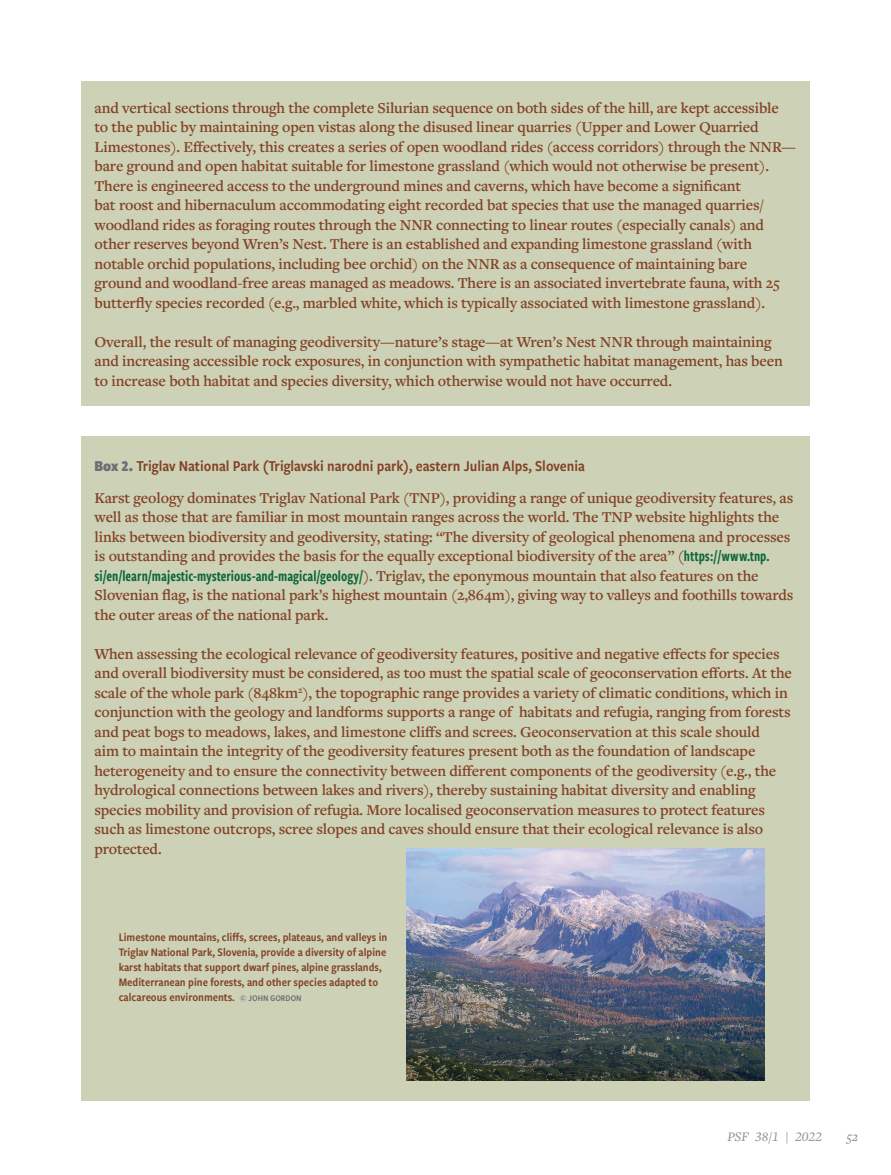
<style>
.page{position:relative;width:891px;height:1175px;background:#fff}
.page>*{position:absolute;margin:0;border:0;box-sizing:border-box;transform-origin:0 0}
.t1{font:600 15.75px/19.5px "Freight Text Pro";letter-spacing:-.01em;color:#834327}
.t2{font:15.75px "Freight Sans Cmp Pro Semi";color:#0c6638}
.t3{font:15.75px "Freight Sans Cnd Pro Semi";color:#834327}
.t4{font:italic 13.5px "Freight Text Pro";color:#898b8e}
.t5{font:12px/15px "Freight Sans Cnd Pro Semi";color:#834327}
.s1{font-family:"Freight Sans Cnd Pro";font-weight:900;color:#6c7076}
.s2{font-family:"Freight Sans Cmp Pro Semi";font-weight:400;color:#0c6638}
.s3{font-family:"Freight Text Pro";font-weight:600;color:#834327}
.s4{font-size:9px;color:#6c7076}
</style>
<div class="page">
<div style="left:81px;top:81px;width:729px;height:324px;background:#cdd2b7"></div>
<div style="left:81px;top:436px;width:729px;height:664px;background:#cdd2b7"></div>
<img style="left:407px;top:849px;width:357px;height:231px">
<p class="t1" style="left:94px;top:97px;width:703px">and vertical sections through the complete Silurian sequence on both sides of the hill, are kept accessible to the public by maintaining open vistas along the disused linear quarries (Upper and Lower Quarried Limestones). Effectively, this creates a series of open woodland rides (access corridors) through the NNR— bare ground and open habitat suitable for limestone grassland (which would not otherwise be present).<br>There is engineered access to the underground mines and caverns, which have become a significant<br>bat roost and hibernaculum accommodating eight recorded bat species that use the managed quarries/ woodland rides as foraging routes through the NNR connecting to linear routes (especially canals) and other reserves beyond Wren’s Nest. There is an established and expanding limestone grassland (with notable orchid populations, including bee orchid) on the NNR as a consequence of maintaining bare ground and woodland-free areas managed as meadows. There is an associated invertebrate fauna, with 25 butterfly species recorded (e.g., marbled white, which is typically associated with limestone grassland).</p>
<p class="t1" style="left:94px;top:331px;width:690px">Overall, the result of managing geodiversity—nature’s stage—at Wren’s Nest NNR through maintaining and increasing accessible rock exposures, in conjunction with sympathetic habitat management, has been to increase both habitat and species diversity, which otherwise would not have occurred.</p>
<p class="t3" style="left:94px;top:455px;width:492px"><span class="s1">Box 2.</span> Triglav National Park (Triglavski narodni park), eastern Julian Alps, Slovenia</p>
<p class="t1" style="left:94px;top:487px;width:700px">Karst geology dominates Triglav National Park (TNP), providing a range of unique geodiversity features, as well as those that are familiar in most mountain ranges across the world. The TNP website highlights the links between biodiversity and geodiversity, stating: “The diversity of geological phenomena and processes is outstanding and provides the basis for the equally exceptional biodiversity of the area” (<span class="s2">https://www.tnp.</span></p>
<p class="t2" style="left:94px;top:565px;width:666px">si/en/learn/majestic-mysterious-and-magical/geology/<span class="s3">). Triglav, the eponymous mountain that also features on the</span></p>
<p class="t1" style="left:94px;top:585px;width:701px">Slovenian flag, is the national park’s highest mountain (2,864m), giving way to valleys and foothills towards the outer areas of the national park.</p>
<p class="t1" style="left:94px;top:643px;width:699px">When assessing the ecological relevance of geodiversity features, positive and negative effects for species and overall biodiversity must be considered, as too must the spatial scale of geoconservation efforts. At the scale of the whole park (848km<sup>2</sup>), the topographic range provides a variety of climatic conditions, which in conjunction with the geology and landforms supports a range of habitats and refugia, ranging from forests and peat bogs to meadows, lakes, and limestone cliffs and screes. Geoconservation at this scale should<br>aim to maintain the integrity of the geodiversity features present both as the foundation of landscape heterogeneity and to ensure the connectivity between different components of the geodiversity (e.g., the hydrological connections between lakes and rivers), thereby sustaining habitat diversity and enabling species mobility and provision of refugia. More localised geoconservation measures to protect features such as limestone outcrops, scree slopes and caves should ensure that their ecological relevance is also protected.</p>
<p class="t5" style="left:119px;top:929px;width:270px">Limestone mountains, cliffs, screes, plateaus, and valleys in Triglav National Park, Slovenia, provide a diversity of alpine karst habitats that support dwarf pines, alpine grasslands, Mediterranean pine forests, and other species adapted to calcareous environments. <span class="s4">© JOHN GORDON</span></p>
<p class="t4" style="left:727px;top:1128px;width:96px">PSF 38/1 | 2022</p>
<p class="t4" style="left:846px;top:1128px;width:13px">52</p>
</div>
